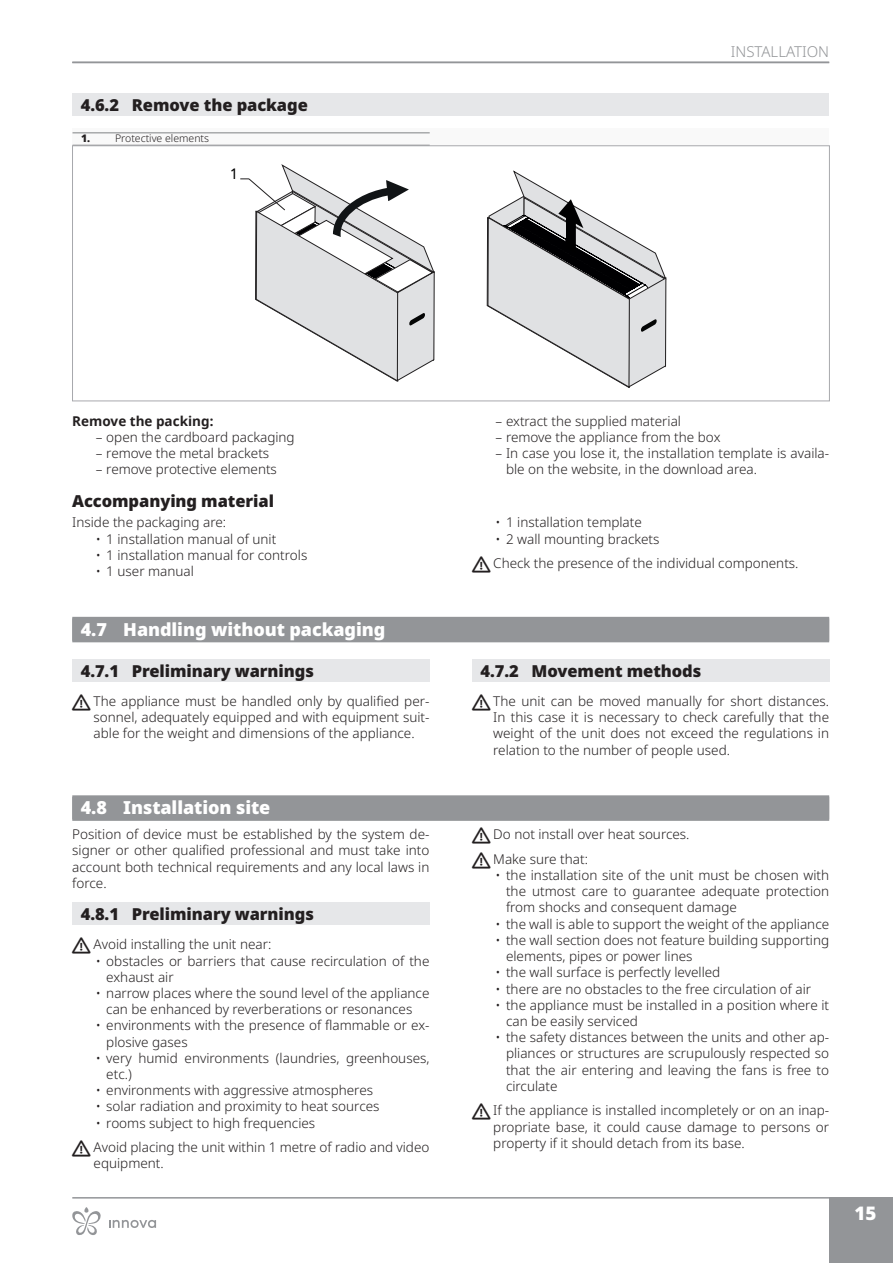
<style>
.page{position:relative;width:893px;height:1263px;background:#fff}
.page>*{position:absolute;margin:0;border:0;box-sizing:border-box;transform-origin:0 0}
.t1{font:900 18.75px "Noto Sans";color:#fff}
.t2{font:900 18px "Noto Sans";letter-spacing:-.005em;color:#fff}
.t3{font:900 16.5px "Noto Sans";letter-spacing:-.005em;color:#231f20}
.t4{font:300 15px "Noto Sans";color:#939598}
.t5{font:14.1px "Sailec";color:#000001}
.t6{font:300 13.5px/16.2px "Noto Sans";color:#231f20}
.t7{font:700 13.5px "Noto Sans";color:#231f20}
.t8{font:300 10.5px "Noto Sans";color:#231f20}
.t9{font:900 10.5px "Noto Sans";color:#231f20}
</style>
<div class="page">
<hr style="left:72px;top:1197px;width:757px;height:1px;background:#939598">
<div style="left:829px;top:1197px;width:64px;height:66px;background:#939598"></div>
<hr style="left:72px;top:62px;width:757px;height:1px;background:#939598">
<div style="left:72px;top:94px;width:757px;height:22px;background:#e6e7e9"></div>
<div style="left:73px;top:128px;width:756px;height:18px;background:#f9f9f9"></div>
<hr style="left:73px;top:133px;width:357px;height:1px;background:#808285">
<hr style="left:73px;top:145px;width:357px;height:1px;background:#808285">
<svg style="left:270px;top:61px;width:129px;height:341px"></svg>
<svg style="left:487px;top:171px;width:179px;height:217px"></svg>
<svg style="left:240px;top:164px;width:195px;height:218px"></svg>
<div style="left:72px;top:146px;width:758px;height:255px;border:1px solid #a8a9ad"></div>
<div style="left:72px;top:618px;width:757px;height:24px;background:#939598"></div>
<div style="left:72px;top:617px;width:757px;height:24px;background:#939598"></div>
<div style="left:72px;top:659px;width:357px;height:23px;background:#e6e7e9"></div>
<div style="left:472px;top:659px;width:357px;height:23px;background:#e6e7e9"></div>
<div style="left:72px;top:797px;width:757px;height:24px;background:#939598"></div>
<div style="left:72px;top:795px;width:757px;height:24px;background:#939598"></div>
<div style="left:72px;top:903px;width:357px;height:22px;background:#e6e7e9"></div>
<svg style="left:109px;top:1220px;width:47px;height:8px"></svg>
<svg style="left:72px;top:1207px;width:29px;height:28px"></svg>
<p class="t3" style="left:81px;top:93px;width:229px">4.6.2 Remove the package</p>
<p class="t9" style="left:81px;top:130px;width:9px">1.</p>
<p class="t8" style="left:115px;top:130px;width:96px">Protective elements</p>
<p class="t5" style="left:231px;top:164px;width:7px">1</p>
<p class="t4" style="left:731px;top:41px;width:14px">Installati</p>
<p class="t4" style="left:807px;top:41px;width:21px">on</p>
<p class="t7" style="left:72px;top:411px;width:143px">Remove the packing:</p>
<p class="t6" style="left:96px;top:429px;width:201px">– open the cardboard packaging</p>
<p class="t6" style="left:96px;top:446px;width:175px">– remove the metal brackets</p>
<p class="t6" style="left:96px;top:462px;width:183px">– remove protective elements</p>
<p class="t3" style="left:72px;top:488px;width:203px">Accompanying material</p>
<p class="t6" style="left:72px;top:515px;width:155px">Inside the packaging are:</p>
<p class="t6" style="left:96px;top:531px;width:182px">• 1 installation manual of unit</p>
<p class="t6" style="left:96px;top:547px;width:213px">• 1 installation manual for controls</p>
<p class="t6" style="left:96px;top:563px;width:100px">• 1 user manual</p>
<h2 class="t2" style="left:81px;top:616px;width:306px">4.7 Handling without packaging</h2>
<p class="t3" style="left:81px;top:658px;width:235px">4.7.1 Preliminary warnings</p>
<p class="t6" style="left:94px;top:693px;width:337px;text-align:justify">The appliance must be handled only by qualified per&shy;sonnel, adequately equipped and with equipment suit&shy;able for the weight and dimensions of the appliance.</p>
<h2 class="t2" style="left:81px;top:794px;width:191px">4.8 Installation site</h2>
<p class="t6" style="left:72px;top:826px;width:359px;text-align:justify">Position of device must be established by the system de&shy;signer or other qualified professional and must take into account both technical requirements and any local laws in force.</p>
<p class="t3" style="left:81px;top:902px;width:235px">4.8.1 Preliminary warnings</p>
<p class="t6" style="left:94px;top:937px;width:179px">Avoid installing the unit near:</p>
<p class="t6" style="left:106px;top:953px;width:325px;text-indent:-11px">• obstacles or barriers that cause recirculation of the exhaust air</p>
<p class="t6" style="left:96px;top:985px;width:335px;text-align:center">• narrow places where the sound level of the appliance can be enhanced by reverberations or resonances</p>
<p class="t6" style="left:106px;top:1018px;width:325px;text-indent:-11px">• environments with the presence of flammable or ex&shy;plosive gases</p>
<p class="t6" style="left:106px;top:1050px;width:325px;text-indent:-11px">• very humid environments (laundries, greenhouses, etc.)</p>
<p class="t6" style="left:96px;top:1082px;width:279px">• environments with aggressive atmospheres</p>
<p class="t6" style="left:96px;top:1099px;width:285px">• solar radiation and proximity to heat sources</p>
<p class="t6" style="left:94px;top:1110px;width:337px;line-height:24.8px">• rooms subject to high frequencies<br>Avoid placing the unit within 1 metre of radio and video</p>
<p class="t6" style="left:94px;top:1156px;width:72px">equipment.</p>
<p class="t6" style="left:495px;top:413px;width:187px">– extract the supplied material</p>
<p class="t6" style="left:495px;top:429px;width:227px">– remove the appliance from the box</p>
<p class="t6" style="left:506px;top:446px;width:325px;text-indent:-11px">– In case you lose it, the installation template is availa&shy;ble on the website, in the download area.</p>
<p class="t6" style="left:495px;top:515px;width:148px">• 1 installation template</p>
<p class="t6" style="left:493px;top:527px;width:307px;line-height:24.8px">• 2 wall mounting brackets<br>Check the presence of the individual components.</p>
<p class="t3" style="left:480px;top:658px;width:222px">4.7.2 Movement methods</p>
<p class="t6" style="left:493px;top:693px;width:337px;text-align:justify">The unit can be moved manually for short distances.<br>In this case it is necessary to check carefully that the weight of the unit does not exceed the regulations in relation to the number of people used.</p>
<p class="t6" style="left:493px;top:822px;width:198px;line-height:24.8px">Do not install over heat sources.<br>Make sure that:</p>
<p class="t6" style="left:506px;top:867px;width:325px;text-align:justify;text-indent:-11px">• the installation site of the unit must be chosen with the utmost care to guarantee adequate protection from shocks and consequent damage</p>
<p class="t6" style="left:495px;top:916px;width:335px">• the wall is able to support the weight of the appliance</p>
<p class="t6" style="left:506px;top:932px;width:325px;text-indent:-11px">• the wall section does not feature building supporting elements, pipes or power lines</p>
<p class="t6" style="left:495px;top:965px;width:226px">• the wall surface is perfectly levelled</p>
<p class="t6" style="left:495px;top:981px;width:317px">• there are no obstacles to the free circulation of air</p>
<p class="t6" style="left:506px;top:997px;width:325px;text-indent:-11px">• the appliance must be installed in a position where it can be easily serviced</p>
<p class="t6" style="left:506px;top:1029px;width:325px;text-align:justify;text-indent:-11px">• the safety distances between the units and other ap&shy;pliances or structures are scrupulously respected so that the air entering and leaving the fans is free to circulate</p>
<p class="t6" style="left:493px;top:1103px;width:337px;text-align:justify">If the appliance is installed incompletely or on an inap&shy;propriate base, it could cause damage to persons or property if it should detach from its base.</p>
<h1 class="t1" style="left:854px;top:1199px;width:23px">15</h1>
</div>
